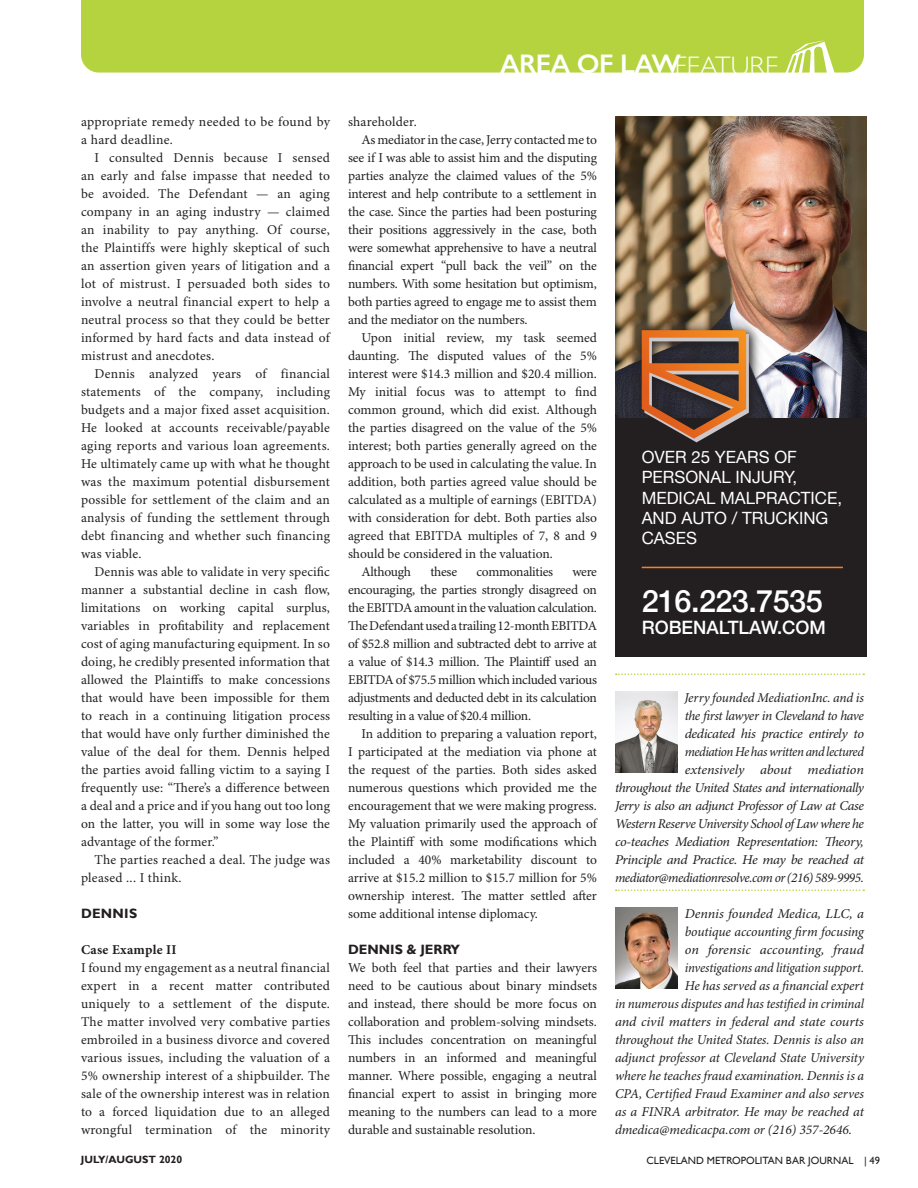
<style>
.page{position:relative;width:918px;height:1188px;background:#fff}
.page>*{position:absolute;margin:0;border:0;box-sizing:border-box;transform-origin:0 0}
.t1{font:500 30.75px "Helvetica Neue";letter-spacing:-.02em;color:#fff}
.t2{font:600 27px "Gill Sans";letter-spacing:-.02em;color:#fff}
.t3{font:500 18.45px "Helvetica Neue";color:#fff}
.t4{font:16.95px/20.2px "Helvetica Neue";color:#fff}
.t5{font:13.5px/18px "Minion Pro";letter-spacing:-.005em;color:#231f20;text-align:justify}
.t6{font:italic 13.5px/18px "Minion Pro";letter-spacing:-.015em;color:#231f20;text-align:right}
.t7{font:13.5px/18px "Minion Pro";letter-spacing:.02em;color:#231f20}
.t8{font:italic 13.5px "Minion Pro";letter-spacing:-.015em;color:#231f20;scale:1.05 1}
.t9{font:italic 13.5px "Minion Pro";letter-spacing:-.015em;color:#231f20;scale:.95 1}
.t10{font:700 13.5px "Gill Sans";color:#231f20}
.t11{font:700 13.5px "Minion Pro";letter-spacing:.02em;color:#231f20}
.t12{font:13.5px "Minion Pro";letter-spacing:.015em;color:#231f20}
.t13{font:10.5px "Gill Sans";color:#231f20}
.t14{font:700 10.5px "Gill Sans";color:#231f20}
.s1{font-weight:300}
</style>
<div class="page">
<div style="left:81px;top:0;width:783px;height:73px;background:#b4d33e"></div>
<svg style="left:785px;top:40px;width:50px;height:33px"></svg>
<svg style="left:616px;top:889px;width:248px;height:2px"></svg>
<img style="left:615px;top:692px;width:63px;height:81px">
<img style="left:615px;top:908px;width:63px;height:81px">
<div style="left:615px;top:417px;width:251px;height:240px;background:#231f20"></div>
<img style="left:615px;top:116px;width:251px;height:301px">
<div style="left:633px;top:315px;width:131px;height:138px;background:#231f20;opacity:.75"></div>
<svg style="left:642px;top:330px;width:107px;height:112px"></svg>
<hr style="left:642px;top:567px;width:201px;height:1px;background:#f58220">
<svg style="left:615px;top:673px;width:250px;height:2px"></svg>
<p class="t7" style="left:81px;top:113px;width:251px">appropriate remedy needed to be found by a hard deadline.</p>
<p class="t5" style="left:81px;top:149px;width:251px;text-indent:14px">I consulted Dennis because I sensed an early and false impasse that needed to be avoided. The Defendant — an aging company in an aging industry — claimed an inability to pay anything. Of course, the Plaintiffs were highly skeptical of such an assertion given years of litigation and a lot of mistrust. I persuaded both sides to involve a neutral financial expert to help a neutral process so that they could be better informed by hard facts and data instead of mistrust and anecdotes.</p>
<p class="t5" style="left:81px;top:365px;width:251px;text-indent:14px">Dennis analyzed years of financial statements of the company, including budgets and a major fixed asset acquisition.<br>He looked at accounts receivable/payable aging reports and various loan agreements.<br>He ultimately came up with what he thought was the maximum potential disbursement possible for settlement of the claim and an analysis of funding the settlement through debt financing and whether such financing was viable.</p>
<p class="t5" style="left:81px;top:563px;width:251px;text-indent:14px">Dennis was able to validate in very specific manner a substantial decline in cash flow, limitations on working capital surplus, variables in profitability and replacement cost of aging manufacturing equipment. In so doing, he credibly presented information that allowed the Plaintiffs to make concessions that would have been impossible for them to reach in a continuing litigation process that would have only further diminished the value of the deal for them. Dennis helped the parties avoid falling victim to a saying I frequently use: “There’s a difference between a deal and a price and if you hang out too long on the latter, you will in some way lose the advantage of the former.”</p>
<p class="t7" style="left:81px;top:851px;width:251px;text-indent:14px">The parties reached a deal. The judge was pleased ... I think.</p>
<p class="t10" style="left:81px;top:905px;width:58px">DENNIS</p>
<p class="t11" style="left:81px;top:940px;width:97px">Case Example II</p>
<p class="t5" style="left:81px;top:959px;width:251px">I found my engagement as a neutral financial expert in a recent matter contributed uniquely to a settlement of the dispute.<br>The matter involved very combative parties embroiled in a business divorce and covered various issues, including the valuation of a 5% ownership interest of a shipbuilder. The sale of the ownership interest was in relation to a forced liquidation due to an alleged wrongful termination of the minority</p>
<h2 class="t2" style="left:500px;top:47px;width:280px">AREA OF LAW<span class="s1">FEATURE</span></h2>
<p class="t12" style="left:348px;top:113px;width:70px">shareholder.</p>
<p class="t5" style="left:362px;top:131px;width:237px">As mediator in the case, Jerry contacted me to</p>
<p class="t5" style="left:348px;top:149px;width:250px">see if I was able to assist him and the disputing</p>
<p class="t5" style="left:348px;top:167px;width:251px">parties analyze the claimed values of the 5%</p>
<p class="t5" style="left:348px;top:185px;width:251px">interest and help contribute to a settlement in</p>
<p class="t5" style="left:348px;top:203px;width:250px">the case. Since the parties had been posturing</p>
<p class="t5" style="left:348px;top:221px;width:251px">their positions aggressively in the case, both</p>
<p class="t5" style="left:348px;top:239px;width:250px">were somewhat apprehensive to have a neutral</p>
<p class="t5" style="left:348px;top:257px;width:250px">financial expert “pull back the veil” on the</p>
<p class="t5" style="left:348px;top:275px;width:250px">numbers. With some hesitation but optimism,</p>
<p class="t5" style="left:348px;top:293px;width:250px">both parties agreed to engage me to assist them</p>
<p class="t5" style="left:348px;top:311px;width:181px">and the mediator on the numbers.</p>
<p class="t5" style="left:362px;top:329px;width:237px">Upon initial review, my task seemed</p>
<p class="t5" style="left:348px;top:347px;width:250px">daunting. The disputed values of the 5%</p>
<p class="t5" style="left:348px;top:365px;width:250px">interest were $14.3 million and $20.4 million.</p>
<p class="t5" style="left:348px;top:383px;width:250px">My initial focus was to attempt to find</p>
<p class="t5" style="left:348px;top:401px;width:251px">common ground, which did exist. Although</p>
<p class="t5" style="left:348px;top:419px;width:251px">the parties disagreed on the value of the 5%</p>
<p class="t5" style="left:348px;top:437px;width:250px">interest; both parties generally agreed on the</p>
<p class="t5" style="left:348px;top:455px;width:251px">approach to be used in calculating the value. In</p>
<p class="t5" style="left:348px;top:473px;width:250px">addition, both parties agreed value should be</p>
<p class="t5" style="left:348px;top:491px;width:250px">calculated as a multiple of earnings (EBITDA)</p>
<p class="t5" style="left:348px;top:509px;width:250px">with consideration for debt. Both parties also</p>
<p class="t5" style="left:348px;top:527px;width:251px">agreed that EBITDA multiples of 7, 8 and 9</p>
<p class="t5" style="left:348px;top:545px;width:206px">should be considered in the valuation.</p>
<p class="t5" style="left:362px;top:563px;width:51px">Although</p>
<p class="t5" style="left:430px;top:563px;width:28px">these</p>
<p class="t5" style="left:476px;top:563px;width:78px">commonalities</p>
<p class="t5" style="left:348px;top:563px;width:251px;text-indent:224px">were encouraging, the parties strongly disagreed on the EBITDA amount in the valuation calculation.<br>The Defendant used a trailing 12-month EBITDA of $52.8 million and subtracted debt to arrive at a value of $14.3 million. The Plaintiff used an EBITDA of $75.5 million which included various adjustments and deducted debt in its calculation resulting in a value of $20.4 million.</p>
<p class="t5" style="left:348px;top:725px;width:251px;text-indent:14px">In addition to preparing a valuation report, I participated at the mediation via phone at the request of the parties. Both sides asked numerous questions which provided me the encouragement that we were making progress.<br>My valuation primarily used the approach of the Plaintiff with some modifications which included a 40% marketability discount to arrive at $15.2 million to $15.7 million for 5% ownership interest. The matter settled after some additional intense diplomacy.</p>
<p class="t10" style="left:348px;top:941px;width:114px">DENNIS &amp; JERRY</p>
<p class="t5" style="left:348px;top:959px;width:251px">We both feel that parties and their lawyers need to be cautious about binary mindsets and instead, there should be more focus on collaboration and problem-solving mindsets.<br>This includes concentration on meaningful numbers in an informed and meaningful manner. Where possible, engaging a neutral financial expert to assist in bringing more meaning to the numbers can lead to a more durable and sustainable resolution.</p>
<p class="t4" style="left:642px;top:448px;width:202px">OVER 25 YEARS OF<br>PERSONAL INJURY,<br>MEDICAL MALPRACTICE,<br>AND AUTO / TRUCKING<br>CASES</p>
<h1 class="t1" style="left:642px;top:576px;width:183px">216.223.7535</h1>
<h3 class="t3" style="left:642px;top:612px;width:186px">ROBENALTLAW.COM</h3>
<p class="t6" style="left:615px;top:689px;width:251px">Jerry founded MediationInc. and is<br>the first lawyer in Cleveland to have<br>dedicated his practice entirely to<br>mediation He has written and lectured<br>extensively about mediation<br>throughout the United States and internationally Jerry is also an adjunct Professor of Law at Case Western Reserve University School of Law where he co-teaches Mediation Representation: Theory, Principle and Practice. He may be reached at mediator@mediationresolve.com or (216) 589-9995.</p>
<p class="t8" style="left:685px;top:906px;width:172px">Dennis founded Medica, LLC, a</p>
<p class="t6" style="left:685px;top:923px;width:181px">boutique accounting firm focusing</p>
<p class="t8" style="left:685px;top:942px;width:172px">on forensic accounting, fraud</p>
<p class="t9" style="left:685px;top:960px;width:190px">investigations and litigation support.</p>
<p class="t6" style="left:685px;top:977px;width:181px">He has served as a financial expert</p>
<p class="t6" style="left:615px;top:995px;width:251px">in numerous disputes and has testified in criminal</p>
<p class="t8" style="left:615px;top:1014px;width:239px">and civil matters in federal and state courts</p>
<p class="t6" style="left:615px;top:1031px;width:250px">throughout the United States. Dennis is also an</p>
<p class="t6" style="left:615px;top:1049px;width:250px">adjunct professor at Cleveland State University</p>
<p class="t6" style="left:615px;top:1067px;width:250px">where he teaches fraud examination. Dennis is a</p>
<p class="t6" style="left:615px;top:1085px;width:251px">CPA, Certified Fraud Examiner and also serves</p>
<p class="t6" style="left:615px;top:1103px;width:251px">as a FINRA arbitrator. He may be reached at</p>
<p class="t6" style="left:615px;top:1121px;width:239px">dmedica@medicacpa.com or (216) 357-2646.</p>
<p class="t14" style="left:81px;top:1153px;width:103px">JULY/AUGUST 2020</p>
<p class="t13" style="left:647px;top:1154px;width:235px">CLEVELAND METROPOLITAN BAR JOURNAL | 49</p>
</div>
